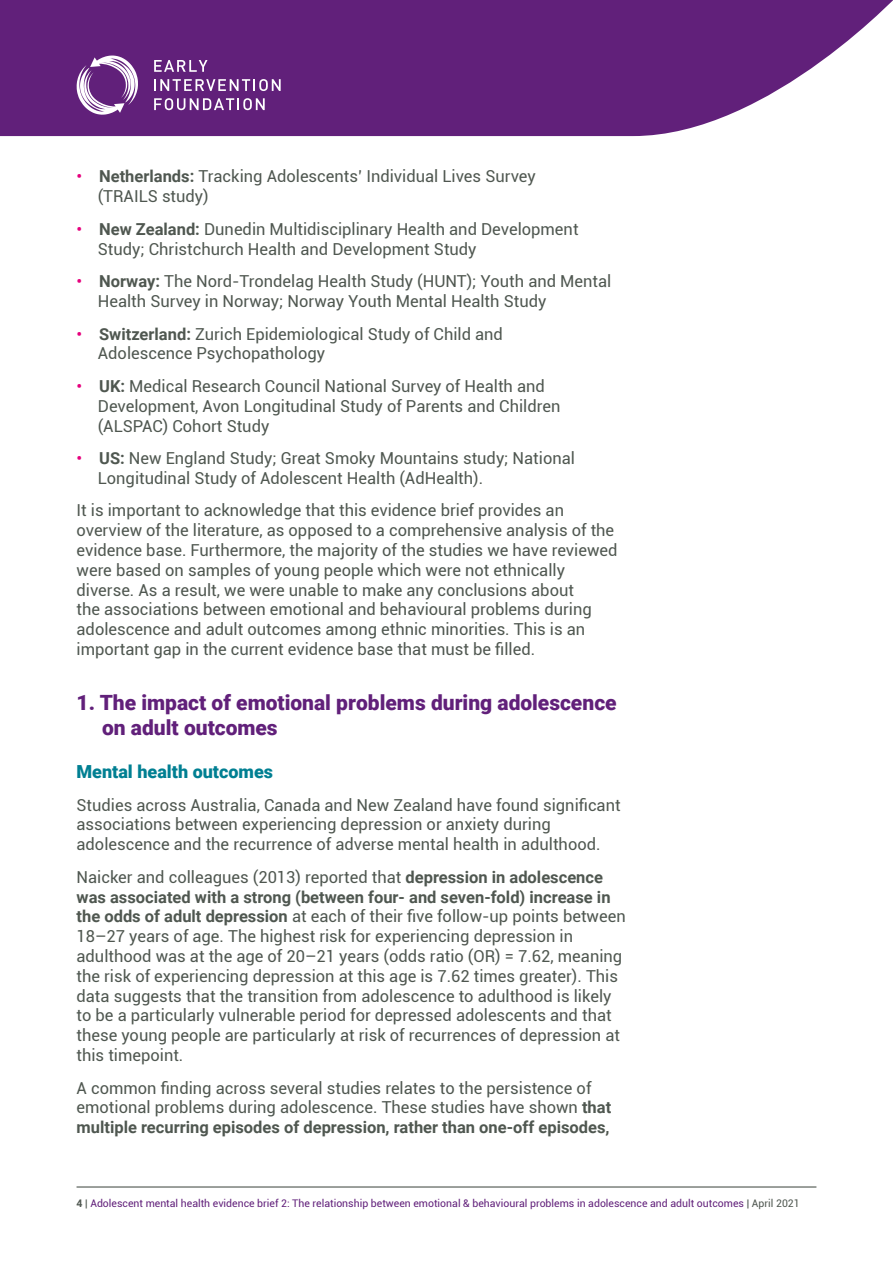
<style>
.page{position:relative;width:893px;height:1263px;background:#fff}
.page>*{position:absolute;margin:0;border:0;box-sizing:border-box;transform-origin:0 0}
.t1{font:900 21px/25.2px "Roboto";color:#61207a}
.t2{font:900 18px "Roboto";color:#007f92}
.t3{font:16.5px/19.8px "Roboto";color:#4f5750}
.t4{font:10.5px "Roboto";color:#61207a}
.s1{font-weight:500;color:#e6007d}
.s2{font-weight:700}
.s3{font-weight:700;color:#4f5750}
.s4{color:#4f5750}
</style>
<div class="page">
<hr style="left:77px;top:1186px;width:739px;height:1px;background:#4f5750">
<svg style="left:0;top:0;width:893px;height:136px;background:#723888"></svg>
<svg style="left:77px;top:56px;width:61px;height:59px"></svg>
<svg style="left:154px;top:60px;width:54px;height:12px"></svg>
<svg style="left:154px;top:79px;width:127px;height:12px"></svg>
<svg style="left:154px;top:98px;width:111px;height:12px"></svg>
<p class="t3" style="left:98px;top:166px;width:439px;text-indent:-21px"><span class="s1">•</span> <span class="s2">Netherlands:</span> Tracking Adolescents’ Individual Lives Survey (TRAILS study)</p>
<p class="t3" style="left:98px;top:218px;width:482px;text-indent:-21px"><span class="s1">•</span> <span class="s2">New Zealand:</span> Dunedin Multidisciplinary Health and Development<br>Study; Christchurch Health and Development Study</p>
<p class="t3" style="left:98px;top:271px;width:515px;text-indent:-21px"><span class="s1">•</span> <span class="s2">Norway:</span> The Nord-Trondelag Health Study (HUNT); Youth and Mental<br>Health Survey in Norway; Norway Youth Mental Health Study</p>
<p class="t3" style="left:98px;top:323px;width:407px;text-indent:-21px"><span class="s1">•</span> <span class="s2">Switzerland:</span> Zurich Epidemiological Study of Child and<br>Adolescence Psychopathology</p>
<p class="t3" style="left:98px;top:375px;width:464px;text-indent:-21px"><span class="s1">•</span> <span class="s2">UK:</span> Medical Research Council National Survey of Health and<br>Development, Avon Longitudinal Study of Parents and Children (ALSPAC) Cohort Study</p>
<p class="t3" style="left:98px;top:448px;width:479px;text-indent:-21px"><span class="s1">•</span> <span class="s2">US:</span> New England Study; Great Smoky Mountains study; National<br>Longitudinal Study of Adolescent Health (AdHealth).</p>
<p class="t3" style="left:77px;top:500px;width:542px">It is important to acknowledge that this evidence brief provides an overview of the literature, as opposed to a comprehensive analysis of the evidence base. Furthermore, the majority of the studies we have reviewed were based on samples of young people which were not ethnically diverse. As a result, we were unable to make any conclusions about<br>the associations between emotional and behavioural problems during adolescence and adult outcomes among ethnic minorities. This is an important gap in the current evidence base that must be filled.</p>
<p class="t1" style="left:102px;top:689px;width:516px;text-indent:-26px">1. The impact of emotional problems during adolescence on adult outcomes</p>
<p class="t2" style="left:77px;top:759px;width:198px">Mental health outcomes</p>
<p class="t3" style="left:77px;top:794px;width:546px">Studies across Australia, Canada and New Zealand have found significant associations between experiencing depression or anxiety during adolescence and the recurrence of adverse mental health in adulthood.</p>
<p class="t3" style="left:77px;top:866px;width:551px">Naicker and colleagues (2013) reported that <span class="s2">depression in adolescence was associated with a strong (between four- and seven-fold) increase in the odds of adult depression</span> at each of their five follow-up points between 18–27 years of age. The highest risk for experiencing depression in adulthood was at the age of 20–21 years (odds ratio (OR) = 7.62, meaning the risk of experiencing depression at this age is 7.62 times greater). This data suggests that the transition from adolescence to adulthood is likely to be a particularly vulnerable period for depressed adolescents and that these young people are particularly at risk of recurrences of depression at this timepoint.</p>
<p class="t3" style="left:77px;top:1077px;width:536px">A common finding across several studies relates to the persistence of emotional problems during adolescence. These studies have shown <span class="s2">that multiple recurring episodes of depression, rather than one-off episodes,</span></p>
<p class="t4" style="left:77px;top:1196px;width:725px"><span class="s3">4</span> <span class="s4">|</span> Adolescent mental health evidence brief 2: The relationship between emotional &amp; behavioural problems in adolescence and adult outcomes <span class="s4">| April 2021</span></p>
</div>
